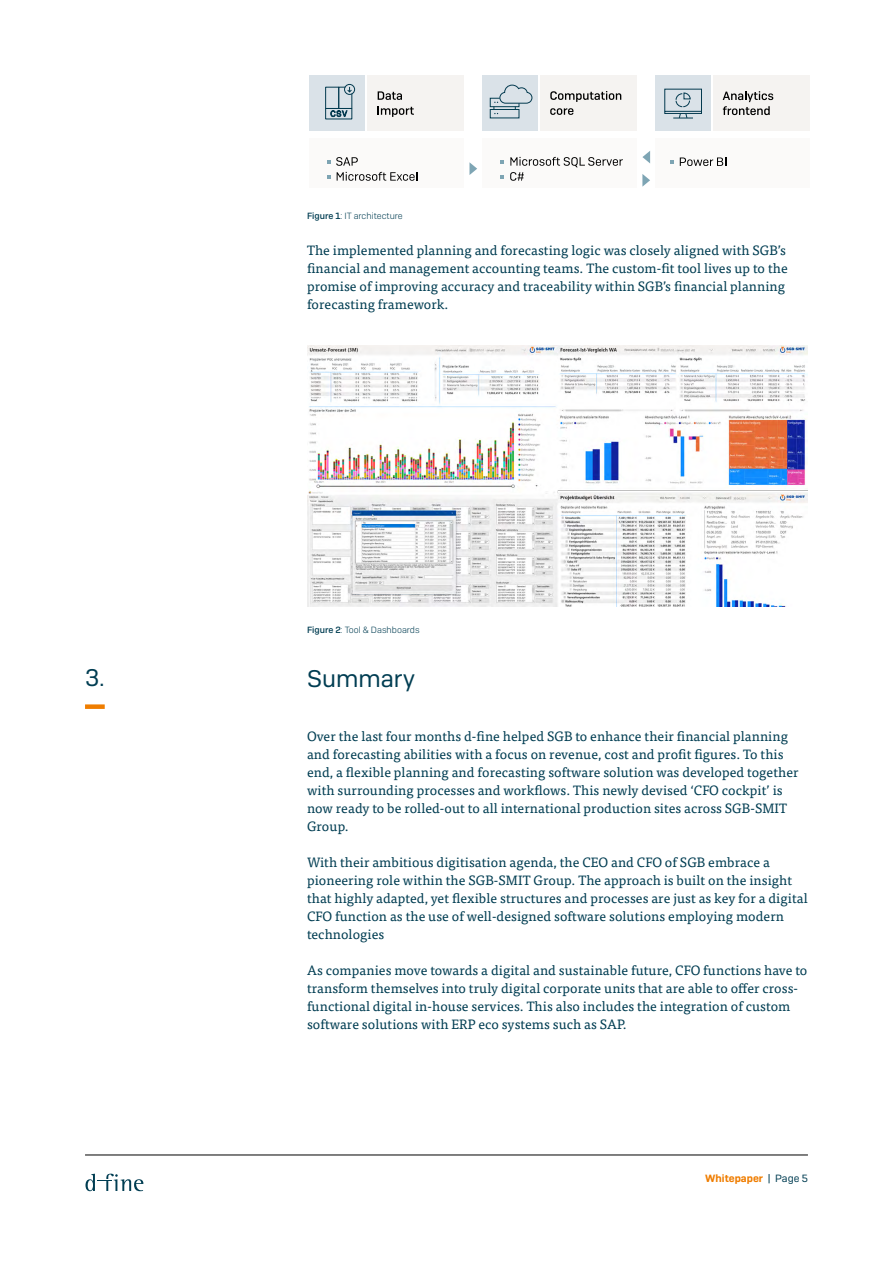
<style>
.page{position:relative;width:893px;height:1263px;background:#fff}
.page>*{position:absolute;margin:0;border:0;box-sizing:border-box;transform-origin:0 0}
.t1{font:24px "Camber";color:#003d52}
.t2{font:13.5px/18px "Tisa Pro";letter-spacing:.005em;color:#003d52}
.t3{font:600 10.5px "Camber";color:#ef7d00}
.t4{font:9px "Camber Lg";color:#003d52}
.s1{font-family:"Camber";font-weight:500}
.s2{font-weight:400;color:#003d52}
</style>
<div class="page">
<hr style="left:85px;top:1155px;width:723px;height:1px;background:#000">
<svg style="left:85px;top:1174px;width:58px;height:17px"></svg>
<div style="left:85px;top:704px;width:20px;height:5px;background:#ef7d00"></div>
<svg style="left:469px;top:162px;width:8px;height:13px"></svg>
<svg style="left:642px;top:174px;width:8px;height:13px"></svg>
<svg style="left:642px;top:151px;width:8px;height:12px"></svg>
<div style="left:367px;top:75px;width:97px;height:56px;background:#f5f3f1"></div>
<svg style="left:378px;top:91px;width:24px;height:9px"></svg>
<svg style="left:378px;top:106px;width:36px;height:11px"></svg>
<div style="left:310px;top:75px;width:55px;height:56px;background:#dae2e8"></div>
<div style="left:310px;top:138px;width:154px;height:50px;background:#fbfaf9"></div>
<div style="left:325px;top:87px;width:14px;height:22px;border:1px solid #033a4f"></div>
<div style="left:325px;top:108px;width:27px;height:11px;border:1px solid #033a4f"></div>
<div style="left:344px;top:84px;width:11px;height:11px;border:1px solid #033a4f;border-radius:50%"></div>
<svg style="left:330px;top:86px;width:23px;height:31px"></svg>
<svg style="left:327px;top:157px;width:31px;height:9px"></svg>
<svg style="left:327px;top:175px;width:4px;height:4px"></svg>
<svg style="left:337px;top:172px;width:80px;height:9px"></svg>
<div style="left:540px;top:75px;width:97px;height:56px;background:#f5f3f1"></div>
<svg style="left:550px;top:91px;width:71px;height:11px"></svg>
<svg style="left:550px;top:108px;width:23px;height:7px"></svg>
<div style="left:483px;top:75px;width:55px;height:56px;background:#dae2e8"></div>
<div style="left:483px;top:138px;width:154px;height:50px;background:#fbfaf9"></div>
<svg style="left:489px;top:84px;width:44px;height:30px"></svg>
<svg style="left:500px;top:160px;width:4px;height:4px"></svg>
<svg style="left:500px;top:175px;width:4px;height:4px"></svg>
<svg style="left:510px;top:157px;width:113px;height:24px"></svg>
<div style="left:713px;top:76px;width:97px;height:55px;background:#f5f3f1"></div>
<svg style="left:723px;top:91px;width:50px;height:24px"></svg>
<div style="left:655px;top:76px;width:56px;height:55px;background:#dae2e8"></div>
<div style="left:655px;top:138px;width:155px;height:50px;background:#fbfaf9"></div>
<div style="left:664px;top:111px;width:38px;height:3px;border:1px solid #033a4f"></div>
<svg style="left:673px;top:113px;width:20px;height:6px"></svg>
<svg style="left:675px;top:92px;width:16px;height:15px"></svg>
<svg style="left:670px;top:160px;width:4px;height:4px"></svg>
<svg style="left:680px;top:158px;width:46px;height:8px"></svg>
<img style="left:307px;top:345px;width:501px;height:261px">
<h1 class="t1" style="left:85px;top:664px;width:21px">3.</h1>
<p class="t4" style="left:307px;top:210px;width:97px"><span class="s1">Figure 1</span>: IT architecture</p>
<p class="t2" style="left:307px;top:240px;width:482px">The implemented planning and forecasting logic was closely aligned with SGB’s financial and management accounting teams. The custom-fit tool lives up to the promise of improving accuracy and traceability within SGB’s financial planning forecasting framework.</p>
<p class="t4" style="left:307px;top:624px;width:114px"><span class="s1">Figure 2</span>: Tool &amp; Dashboards</p>
<h1 class="t1" style="left:307px;top:664px;width:110px">Summary</h1>
<p class="t2" style="left:307px;top:726px;width:493px">Over the last four months d-fine helped SGB to enhance their financial planning and forecasting abilities with a focus on revenue, cost and profit figures. To this end, a flexible planning and forecasting software solution was developed together with surrounding processes and workflows. This newly devised ‘CFO cockpit’ is now ready to be rolled-out to all international production sites across SGB-SMIT Group.</p>
<p class="t2" style="left:307px;top:852px;width:502px">With their ambitious digitisation agenda, the CEO and CFO of SGB embrace a pioneering role within the SGB-SMIT Group. The approach is built on the insight that highly adapted, yet flexible structures and processes are just as key for a digital CFO function as the use of well-designed software solutions employing modern technologies</p>
<p class="t2" style="left:307px;top:960px;width:502px">As companies move towards a digital and sustainable future, CFO functions have to transform themselves into truly digital corporate units that are able to offer cross&shy;functional digital in-house services. This also includes the integration of custom software solutions with ERP eco systems such as SAP.</p>
<p class="t3" style="left:705px;top:1172px;width:104px">Whitepaper <span class="s2">| Page 5</span></p>
</div>
